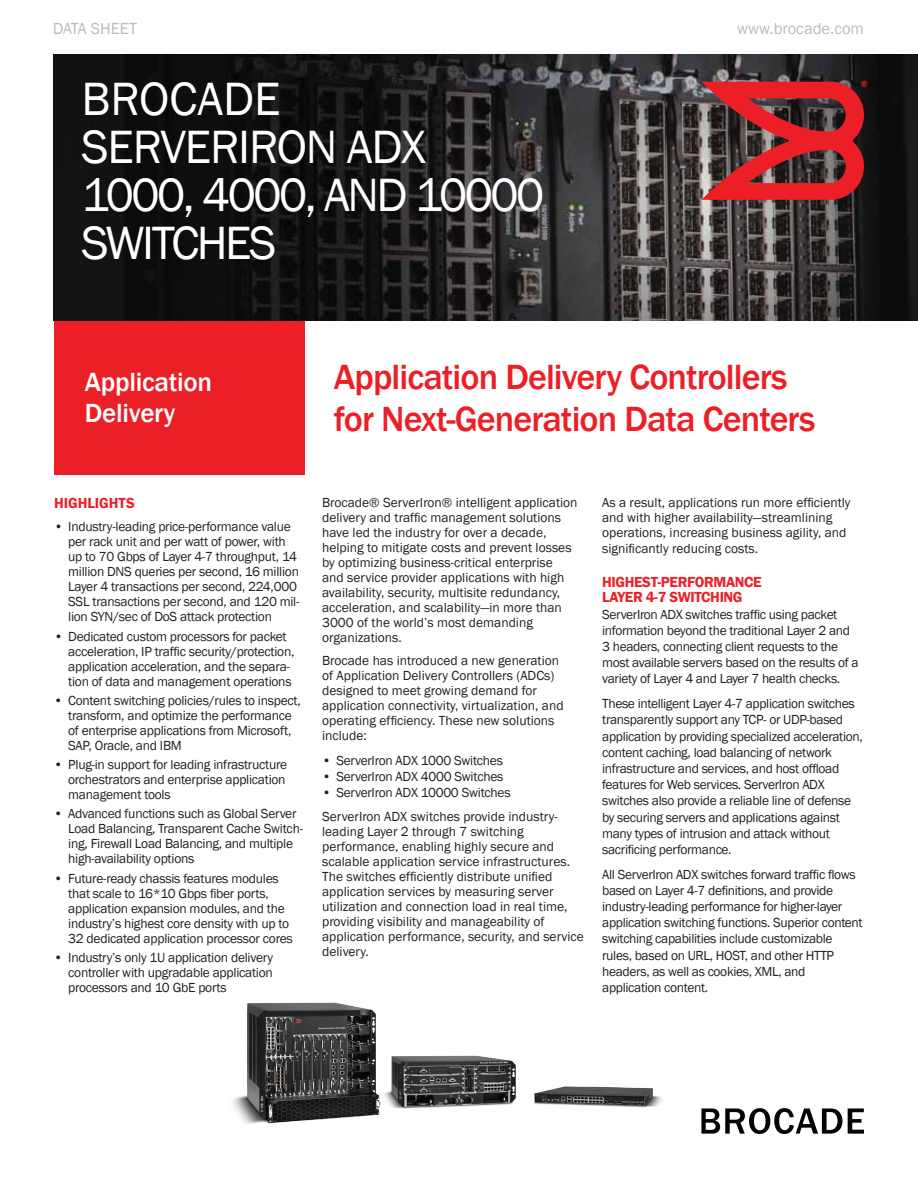
<style>
.page{position:relative;width:918px;height:1188px;background:#fff}
.page>*{position:absolute;margin:0;border:0;box-sizing:border-box;transform-origin:0 0}
.t1{font:48px/48px "Franklin Gothic";letter-spacing:-.05em;color:#fff}
.t2{font:500 36px/42px "Franklin Gothic";letter-spacing:-.025em;color:#ed1f26}
.t3{font:500 27px/31.5px "Franklin Gothic";letter-spacing:-.01em;color:#fff}
.t4{font:16.5px "Franklin Gothic";color:#babbbe}
.t5{font:600 15px/15px "Franklin Gothic";letter-spacing:-.025em;color:#ed1f26}
.t6{font:600 15px "Franklin Gothic";color:#ed1f26}
.t7{font:13.5px/15px "Franklin Gothic";letter-spacing:-.02em;color:#231f20}
.t8{font:13.5px/15px "Franklin Gothic";color:#231f20}
.t9{font:600 9.15px "Franklin Gothic";color:#ed1f26}
</style>
<div class="page">
<div style="left:54px;top:321px;width:251px;height:154px;background:#ed1f26"></div>
<img style="left:54px;top:54px;width:864px;height:267px">
<svg style="left:702px;top:82px;width:162px;height:118px;background:#9b3134"></svg>
<svg style="left:701px;top:1108px;width:163px;height:26px"></svg>
<img style="left:233px;top:1002px;width:429px;height:122px">
<p class="t4" style="left:53px;top:19px;width:86px">DATA SHEET</p>
<p class="t4" style="left:737px;top:19px;width:128px">www.brocade.com</p>
<h1 class="t1" style="left:81px;top:76px;width:464px">BROCADE<br>SERVERIRON ADX<br>1000, 4000, AND 10000<br>SWITCHES</h1>
<h3 class="t3" style="left:85px;top:366px;width:129px">Application<br>Delivery</h3>
<h2 class="t2" style="left:334px;top:356px;width:483px">Application Delivery Controllers for Next-Generation Data Centers</h2>
<p class="t9" style="left:861px;top:78px;width:9px">®</p>
<p class="t6" style="left:54px;top:494px;width:82px">HIGHLIGHTS</p>
<p class="t7" style="left:68px;top:520px;width:233px;text-indent:-14px">• Industry-leading price-performance value per rack unit and per watt of power, with up to 70 Gbps of Layer 4-7 throughput, 14 million DNS queries per second, 16 million Layer 4 transactions per second, 224,000<br>SSL transactions per second, and 120 mil&shy;lion SYN/sec of DoS attack protection</p>
<p class="t7" style="left:68px;top:629px;width:228px;text-indent:-14px">• Dedicated custom processors for packet acceleration, IP traffic security/protection, application acceleration, and the separa&shy;tion of data and management operations</p>
<p class="t7" style="left:68px;top:693px;width:234px;text-indent:-14px">• Content switching policies/rules to inspect, transform, and optimize the performance of enterprise applications from Microsoft, SAP, Oracle, and IBM</p>
<p class="t7" style="left:68px;top:758px;width:221px;text-indent:-14px">• Plug-in support for leading infrastructure orchestrators and enterprise application management tools</p>
<p class="t7" style="left:68px;top:807px;width:236px;text-indent:-14px">• Advanced functions such as Global Server Load Balancing, Transparent Cache Switch&shy;ing, Firewall Load Balancing, and multiple high-availability options</p>
<p class="t7" style="left:68px;top:871px;width:226px;text-indent:-14px">• Future-ready chassis features modules that scale to 16*10 Gbps fiber ports, application expansion modules, and the industry’s highest core density with up to 32 dedicated application processor cores</p>
<p class="t7" style="left:68px;top:950px;width:206px;text-align:justify;text-indent:-14px">• Industry’s only 1U application delivery controller with upgradable application processors and 10 GbE ports</p>
<p class="t8" style="left:322px;top:495px;width:257px">Brocade® ServerIron® intelligent application delivery and traffic management solutions have led the industry for over a decade, helping to mitigate costs and prevent losses by optimizing business-critical enterprise and service provider applications with high availability, security, multisite redundancy, acceleration, and scalability—in more than 3000 of the world’s most demanding organizations.</p>
<p class="t8" style="left:322px;top:654px;width:243px">Brocade has introduced a new generation of Application Delivery Controllers (ADCs) designed to meet growing demand for application connectivity, virtualization, and operating efficiency. These new solutions include:</p>
<p class="t7" style="left:322px;top:753px;width:182px">• ServerIron ADX 1000 Switches</p>
<p class="t7" style="left:322px;top:770px;width:183px">• ServerIron ADX 4000 Switches</p>
<p class="t8" style="left:322px;top:781px;width:237px;line-height:23.5px">• ServerIron ADX 10000 Switches<br>ServerIron ADX switches provide industry-</p>
<p class="t8" style="left:322px;top:824px;width:263px">leading Layer 2 through 7 switching performance, enabling highly secure and scalable application service infrastructures.<br>The switches efficiently distribute unified application services by measuring server utilization and connection load in real time, providing visibility and manageability of application performance, security, and service delivery.</p>
<p class="t8" style="left:602px;top:495px;width:250px;line-height:15.5px">As a result, applications run more efficiently and with higher availability—streamlining operations, increasing business agility, and significantly reducing costs.</p>
<p class="t5" style="left:602px;top:575px;width:161px">HIGHEST-PERFORMANCE<br>LAYER 4-7 SWITCHING</p>
<p class="t7" style="left:602px;top:606px;width:258px;line-height:16.2px">ServerIron ADX switches traffic using packet information beyond the traditional Layer 2 and 3 headers, connecting client requests to the most available servers based on the results of a variety of Layer 4 and Layer 7 health checks.</p>
<p class="t7" style="left:602px;top:696px;width:262px;line-height:16.2px">These intelligent Layer 4-7 application switches transparently support any TCP- or UDP-based application by providing specialized acceleration, content caching, load balancing of network infrastructure and services, and host offload features for Web services. ServerIron ADX switches also provide a reliable line of defense by securing servers and applications against many types of intrusion and attack without sacrificing performance.</p>
<p class="t7" style="left:602px;top:866px;width:262px;line-height:16.2px">All ServerIron ADX switches forward traffic flows based on Layer 4-7 definitions, and provide industry-leading performance for higher-layer application switching functions. Superior content switching capabilities include customizable rules, based on URL, HOST, and other HTTP headers, as well as cookies, XML, and application content.</p>
</div>
